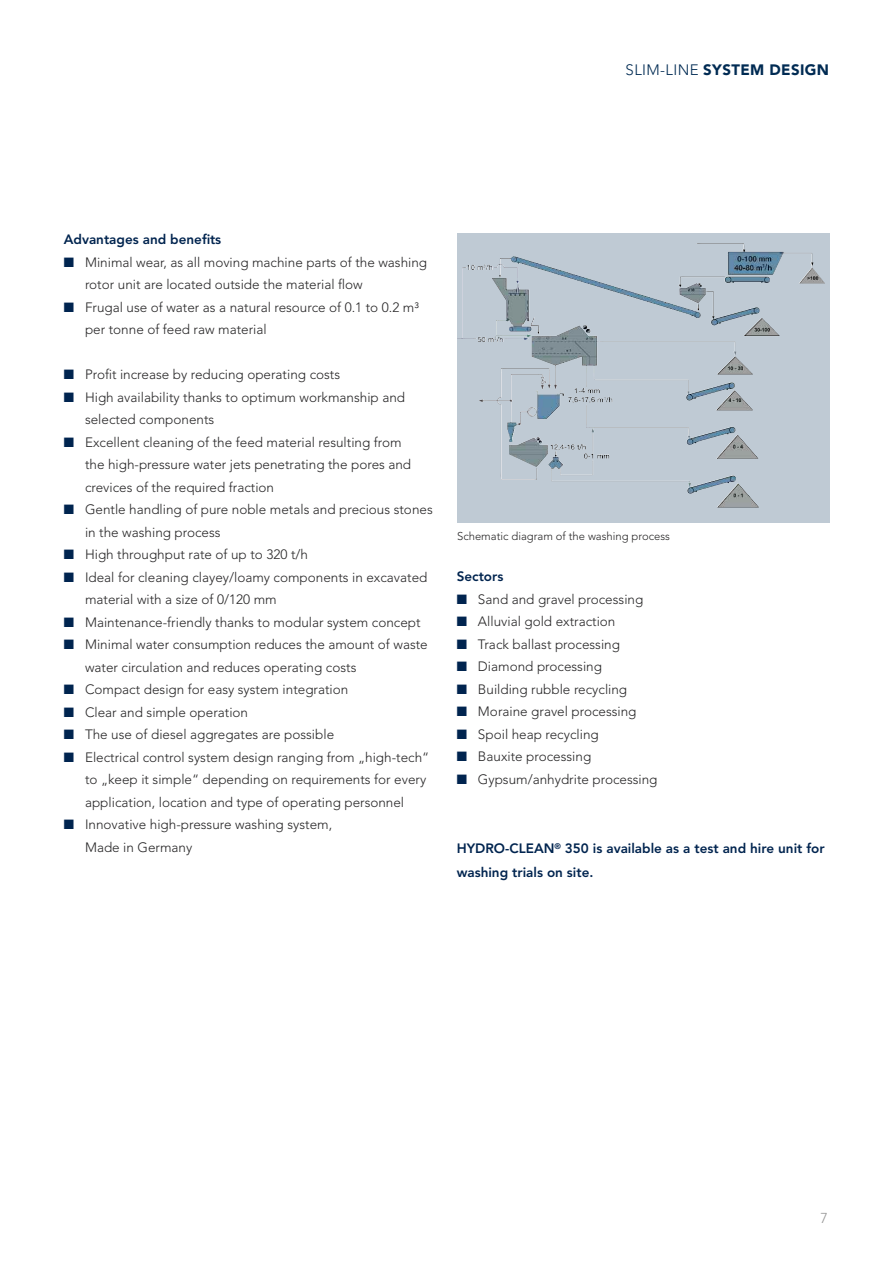
<style>
.page{position:relative;width:893px;height:1263px;background:#fff}
.page>*{position:absolute;margin:0;border:0;box-sizing:border-box;transform-origin:0 0}
.t1{font:900 15px "Avenir LT Std";letter-spacing:.025em;color:#002b53}
.t2{font:300 14.25px "Avenir LT Std";color:#939393}
.t3{font:300 13.5px/22.5px "Avenir LT Std";color:#272627}
.t4{font:800 13.5px/24px "Avenir LT Std";color:#00244f}
.t5{font:300 11.25px "Avenir LT Std";color:#272627}
.s1{font-weight:300}
.s2{color:#00244f}
</style>
<div class="page">
<div style="left:457px;top:234px;width:372px;height:289px;background:#bfcad4"></div>
<img style="left:479px;top:278px;width:85px;height:202px">
<p class="t1" style="left:626px;top:64px;width:205px"><span class="s1">SLIM-LINE</span> SYSTEM DESIGN</p>
<p class="t4" style="left:64px;top:229px;width:159px">Advantages and benefits</p>
<p class="t3" style="left:85px;top:252px;width:344px;text-indent:-21px"><span class="s2">■</span> Minimal wear, as all moving machine parts of the washing rotor unit are located outside the material flow</p>
<p class="t3" style="left:85px;top:297px;width:335px;text-indent:-21px"><span class="s2">■</span> Frugal use of water as a natural resource of 0.1 to 0.2 m³ per tonne of feed raw material</p>
<p class="t3" style="left:64px;top:364px;width:278px"><span class="s2">■</span> Profit increase by reducing operating costs</p>
<p class="t3" style="left:85px;top:387px;width:322px;text-indent:-21px"><span class="s2">■</span> High availability thanks to optimum workmanship and selected components</p>
<p class="t3" style="left:85px;top:432px;width:328px;text-indent:-21px"><span class="s2">■</span> Excellent cleaning of the feed material resulting from the high-pressure water jets penetrating the pores and crevices of the required fraction</p>
<p class="t3" style="left:85px;top:499px;width:349px;text-indent:-21px"><span class="s2">■</span> Gentle handling of pure noble metals and precious stones in the washing process</p>
<p class="t3" style="left:64px;top:544px;width:246px"><span class="s2">■</span> High throughput rate of up to 320 t/h</p>
<p class="t3" style="left:85px;top:567px;width:344px;text-indent:-21px"><span class="s2">■</span> Ideal for cleaning clayey/loamy components in excavated material with a size of 0/120 mm</p>
<p class="t3" style="left:64px;top:612px;width:358px"><span class="s2">■</span> Maintenance-friendly thanks to modular system concept</p>
<p class="t3" style="left:85px;top:634px;width:344px;text-indent:-21px"><span class="s2">■</span> Minimal water consumption reduces the amount of waste water circulation and reduces operating costs</p>
<p class="t3" style="left:64px;top:679px;width:286px"><span class="s2">■</span> Compact design for easy system integration</p>
<p class="t3" style="left:64px;top:702px;width:186px"><span class="s2">■</span> Clear and simple operation</p>
<p class="t3" style="left:64px;top:724px;width:272px"><span class="s2">■</span> The use of diesel aggregates are possible</p>
<p class="t3" style="left:85px;top:747px;width:346px;text-indent:-21px"><span class="s2">■</span> Electrical control system design ranging from „high-tech“ to „keep it simple“ depending on requirements for every application, location and type of operating personnel</p>
<p class="t3" style="left:85px;top:814px;width:249px;text-indent:-21px"><span class="s2">■</span> Innovative high-pressure washing system,<br>Made in Germany</p>
<p class="t5" style="left:457px;top:531px;width:214px">Schematic diagram of the washing process</p>
<p class="t4" style="left:457px;top:566px;width:48px">Sectors</p>
<p class="t3" style="left:457px;top:589px;width:188px"><span class="s2">■</span> Sand and gravel processing</p>
<p class="t3" style="left:457px;top:611px;width:160px"><span class="s2">■</span> Alluvial gold extraction</p>
<p class="t3" style="left:457px;top:634px;width:165px"><span class="s2">■</span> Track ballast processing</p>
<p class="t3" style="left:457px;top:656px;width:147px"><span class="s2">■</span> Diamond processing</p>
<p class="t3" style="left:457px;top:679px;width:172px"><span class="s2">■</span> Building rubble recycling</p>
<p class="t3" style="left:457px;top:701px;width:181px"><span class="s2">■</span> Moraine gravel processing</p>
<p class="t3" style="left:457px;top:724px;width:144px"><span class="s2">■</span> Spoil heap recycling</p>
<p class="t3" style="left:457px;top:746px;width:136px"><span class="s2">■</span> Bauxite processing</p>
<p class="t3" style="left:457px;top:769px;width:202px"><span class="s2">■</span> Gypsum/anhydrite processing</p>
<p class="t4" style="left:457px;top:837px;width:369px">HYDRO-CLEAN<sup>®</sup> 350 is available as a test and hire unit for washing trials on site.</p>
<p class="t2" style="left:820px;top:1212px;width:9px">7</p>
</div>
